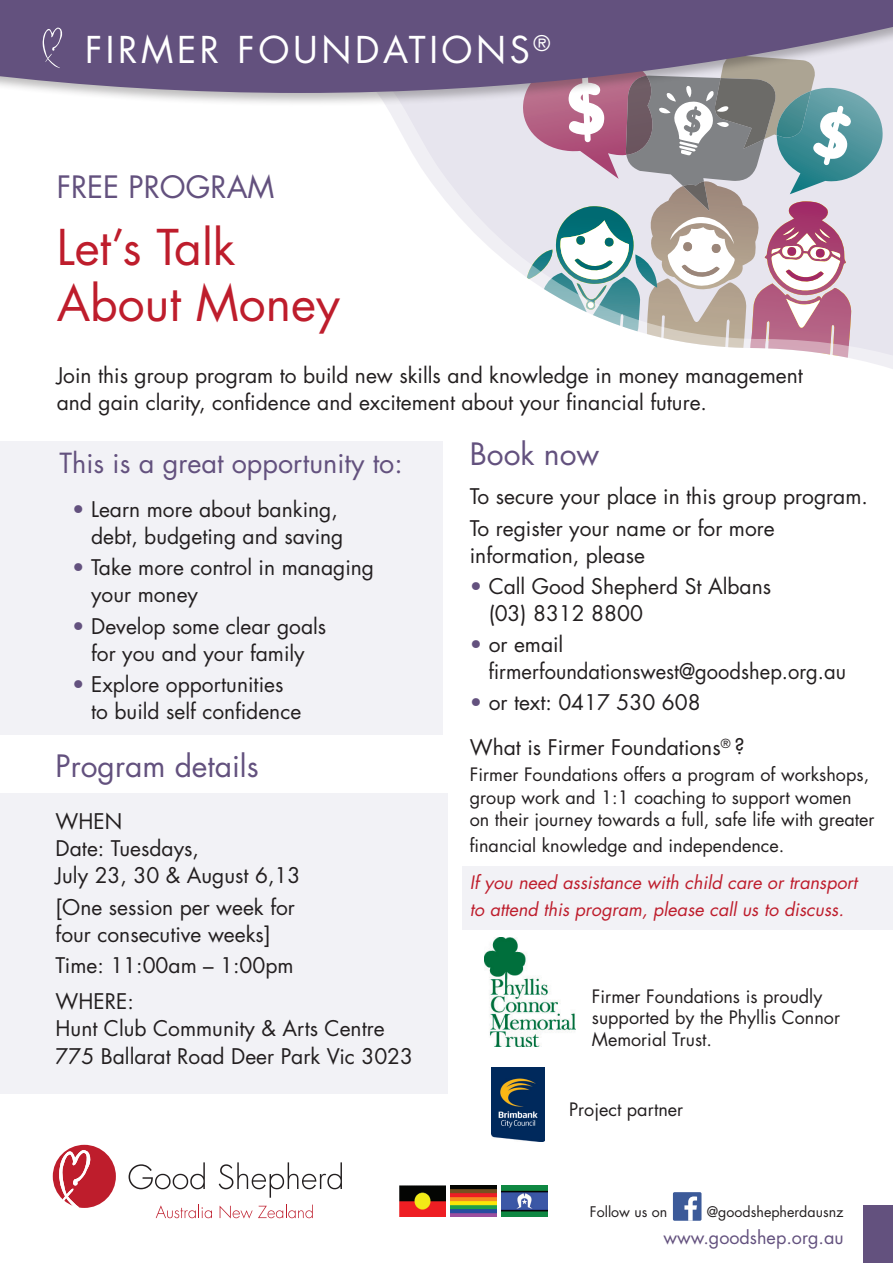
<style>
.page{position:relative;width:893px;height:1263px;background:#fff}
.page>*{position:absolute;margin:0;border:0;box-sizing:border-box;transform-origin:0 0}
.t1{font:48px/55.5px "Futura";color:#be1d2c}
.t2{font:36px "Futura";letter-spacing:.1em;color:#fff}
.t3{font:30px "Futura";color:#63517e}
.t4{font:27px "Futura";color:#63517e}
.t5{font:21px/27px "Futura";color:#231f20}
.t6{font:18px/22.5px "Futura";color:#231f20}
.t7{font:italic 18px/27px "Futura";color:#be1d2c}
.t8{font:18px "Futura";color:#63517e}
.t9{font:14.25px "Futura";color:#231f20}
.s1{color:#63517e}
</style>
<div class="page">
<div style="left:0;top:441px;width:442px;height:294px;background:#f2f2f6"></div>
<img style="left:491px;top:1067px;width:53px;height:75px">
<svg style="left:387px;top:107px;width:506px;height:574px"></svg>
<div style="left:462px;top:866px;width:431px;height:64px;background:#f2f2f6"></div>
<div style="left:0;top:793px;width:448px;height:301px;background:#f2f2f6"></div>
<div style="left:0;top:0;width:893px;height:107px;background:#231f20;opacity:.3"></div>
<svg style="left:0;top:0;width:893px;height:93px;fill:#63517e"></svg>
<svg style="left:129px;top:1162px;width:76px;height:27px"></svg>
<svg style="left:219px;top:1162px;width:123px;height:36px"></svg>
<svg style="left:53px;top:1145px;width:63px;height:63px"></svg>
<svg style="left:156px;top:1204px;width:56px;height:14px"></svg>
<svg style="left:220px;top:1204px;width:93px;height:14px"></svg>
<svg style="left:43px;top:28px;width:19px;height:40px"></svg>
<div style="left:863px;top:1205px;width:30px;height:58px;background:#63517e"></div>
<div style="left:673px;top:1192px;width:28px;height:29px;background:#3c5a99;border-radius:2px"></div>
<svg style="left:684px;top:1196px;width:13px;height:25px"></svg>
<img style="left:400px;top:1185px;width:46px;height:31px">
<img style="left:450px;top:1185px;width:47px;height:31px">
<img style="left:502px;top:1185px;width:46px;height:31px">
<img style="left:484px;top:938px;width:91px;height:108px">
<h2 class="t2" style="left:85px;top:25px;width:467px">FIRMER FOUNDATIONS<sup>®</sup></h2>
<h3 class="t3" style="left:57px;top:167px;width:219px">FREE PROGRAM</h3>
<h1 class="t1" style="left:57px;top:219px;width:285px">Let’s Talk<br>About Money</h1>
<p class="t5" style="left:57px;top:362px;width:748px">Join this group program to build new skills and knowledge in money management and gain clarity, confidence and excitement about your financial future.</p>
<p class="t4" style="left:60px;top:444px;width:345px">This is a great opportunity to:</p>
<p class="t5" style="left:72px;top:495px;width:273px;text-align:right"><span class="s1">•</span> Learn more about banking, debt, budgeting and saving</p>
<p class="t5" style="left:91px;top:554px;width:284px;text-indent:-19px"><span class="s1">•</span> Take more control in managing your money</p>
<p class="t5" style="left:72px;top:612px;width:256px;text-align:center"><span class="s1">•</span> Develop some clear goals for you and your family</p>
<p class="t5" style="left:91px;top:670px;width:212px;text-indent:-19px"><span class="s1">•</span> Explore opportunities to build self confidence</p>
<h3 class="t3" style="left:56px;top:745px;width:205px">Program details</h3>
<p class="t5" style="left:56px;top:808px;width:246px">WHEN<br>Date: Tuesdays,<br>July 23, 30 &amp; August 6,13</p>
<p class="t5" style="left:56px;top:893px;width:241px">[One session per week for four consecutive weeks]</p>
<p class="t5" style="left:56px;top:947px;width:240px;line-height:35.5px">Time: 11:00am – 1:00pm<br>WHERE:</p>
<p class="t5" style="left:56px;top:1013px;width:359px;line-height:28.5px">Hunt Club Community &amp; Arts Centre<br>775 Ballarat Road Deer Park Vic 3023</p>
<h3 class="t3" style="left:470px;top:433px;width:131px">Book now</h3>
<p class="t5" style="left:470px;top:481px;width:400px;line-height:31.2px">To secure your place in this group program.<br>To register your name or for more</p>
<p class="t5" style="left:470px;top:541px;width:177px">information, please</p>
<p class="t5" style="left:489px;top:572px;width:284px;text-indent:-19px"><span class="s1">•</span> Call Good Shepherd St Albans (03) 8312 8800</p>
<p class="t5" style="left:489px;top:631px;width:359px;text-indent:-19px"><span class="s1">•</span> or email firmerfoundationswest@goodshep.org.au</p>
<p class="t5" style="left:470px;top:680px;width:276px;line-height:44px"><span class="s1">•</span> or text: 0417 530 608<br>What is Firmer Foundations<sup>®</sup> ?</p>
<p class="t6" style="left:470px;top:763px;width:406px">Firmer Foundations offers a program of workshops, group work and 1:1 coaching to support women on their journey towards a full, safe life with greater</p>
<p class="t6" style="left:470px;top:834px;width:316px">financial knowledge and independence.</p>
<p class="t7" style="left:470px;top:868px;width:389px">If you need assistance with child care or transport to attend this program, please call us to discuss.</p>
<p class="t6" style="left:592px;top:985px;width:250px;line-height:21.6px">Firmer Foundations is proudly supported by the Phyllis Connor<br>Memorial Trust.</p>
<p class="t6" style="left:569px;top:1098px;width:116px">Project partner</p>
<p class="t9" style="left:590px;top:1201px;width:79px">Follow us on</p>
<p class="t9" style="left:707px;top:1201px;width:138px">@goodshepherdausnz</p>
<p class="t8" style="left:663px;top:1224px;width:182px">www.goodshep.org.au</p>
</div>
